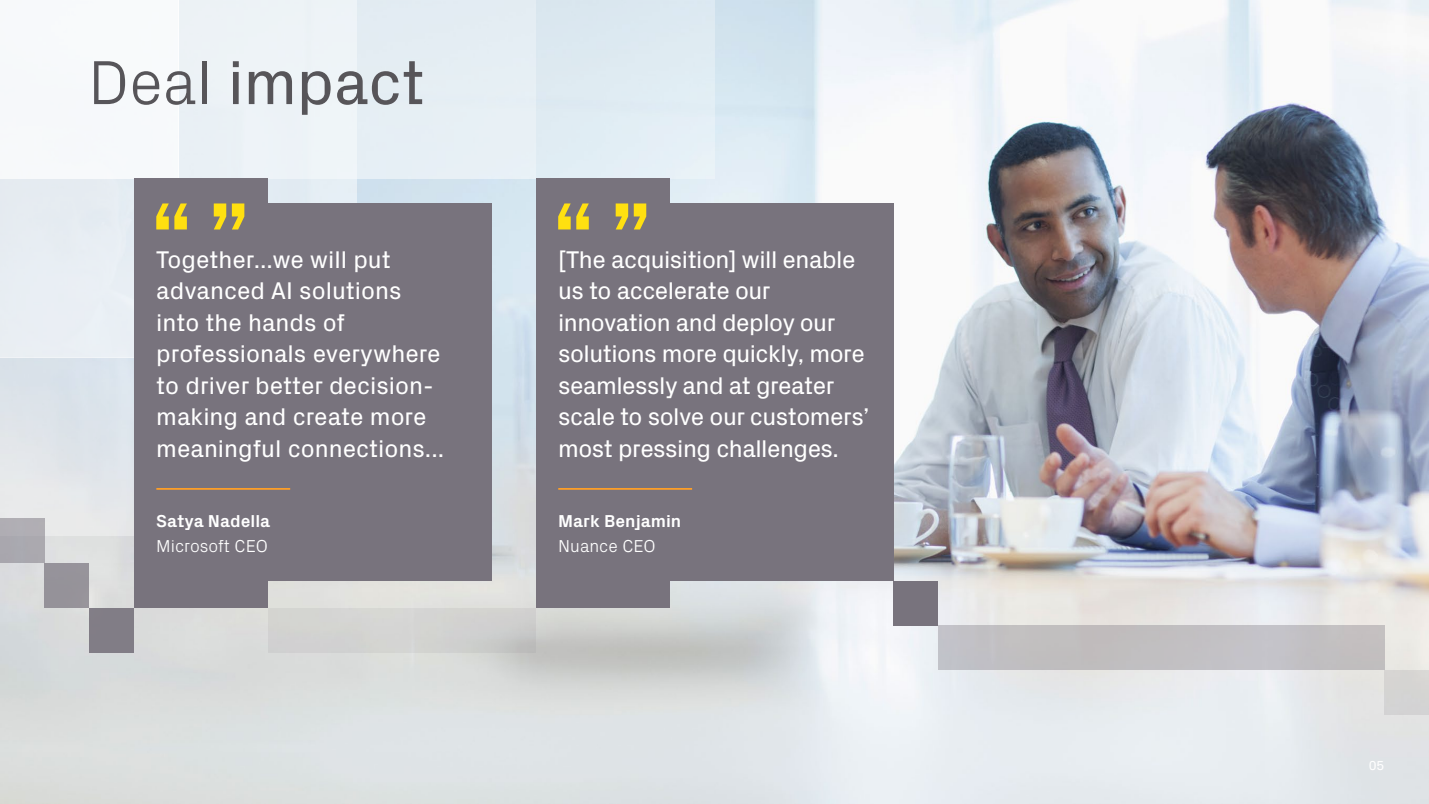
<style>
.page{position:relative;width:1429px;height:804px;background:#fff}
.page>*{position:absolute;margin:0;border:0;box-sizing:border-box;transform-origin:0 0}
.t1{font:63px "Px Grotesk";letter-spacing:-.005em;color:#575559}
.t2{font:24.5px/31.5px "Px Grotesk";letter-spacing:-.02em;color:#fff}
.t3{font:24.5px/31.5px "Px Grotesk";color:#fff}
.t4{font:700 17.5px "Px Grotesk";color:#fff}
.t5{font:300 17.5px "Px Grotesk";color:#fff}
.t6{font:13.12px "Px Grotesk";color:#fff}
.s1{font-weight:300}
</style>
<div class="page">
<img style="left:0;top:0;width:1429px;height:804px">
<div style="left:179px;top:0;width:178px;height:179px;background:#edf3f7"></div>
<div style="left:0;top:179px;width:179px;height:178px;background:#e8eef3"></div>
<div style="left:0;top:357px;width:179px;height:179px;background:#dfe5ea"></div>
<div style="left:179px;top:179px;width:178px;height:178px;background:#e4eef4"></div>
<div style="left:357px;top:0;width:179px;height:179px;background:#e6eef4"></div>
<div style="left:536px;top:0;width:178px;height:179px;background:#dfebf3"></div>
<div style="left:0;top:0;width:179px;height:179px;background:#f7f9fb"></div>
<div style="left:134px;top:203px;width:357px;height:377px;background:#78737d"></div>
<div style="left:536px;top:203px;width:357px;height:377px;background:#78737d"></div>
<div style="left:134px;top:179px;width:134px;height:429px;background:#78737d"></div>
<div style="left:536px;top:179px;width:134px;height:429px;background:#78737d"></div>
<svg style="left:156px;top:203px;width:31px;height:26px"></svg>
<svg style="left:232px;top:203px;width:12px;height:26px"></svg>
<svg style="left:214px;top:203px;width:12px;height:26px"></svg>
<svg style="left:558px;top:203px;width:31px;height:26px"></svg>
<svg style="left:634px;top:203px;width:12px;height:26px"></svg>
<svg style="left:616px;top:203px;width:12px;height:26px"></svg>
<hr style="left:156px;top:488px;width:134px;height:2px;background:#ff9f27">
<hr style="left:558px;top:488px;width:134px;height:2px;background:#ff9f27">
<div style="left:0;top:518px;width:45px;height:45px;background:#aba9b0"></div>
<div style="left:45px;top:563px;width:44px;height:45px;background:#96939a"></div>
<div style="left:89px;top:608px;width:45px;height:44px;background:#817d86"></div>
<div style="left:893px;top:580px;width:45px;height:45px;background:#78737d"></div>
<div style="left:1384px;top:670px;width:45px;height:44px;background:#d4d4d3"></div>
<div style="left:938px;top:625px;width:446px;height:45px;background:#c1bfc1"></div>
<div style="left:268px;top:608px;width:268px;height:44px;background:#d2d3d1"></div>
<h1 class="t1" style="left:88px;top:37px;width:338px"><span class="s1">Deal</span> impact</h1>
<p class="t3" style="left:156px;top:242px;width:289px">Together...we will put advanced AI solutions into the hands of professionals everywhere to driver better decision&shy;making and create more meaningful connections...</p>
<p class="t4" style="left:156px;top:508px;width:115px">Satya Nadella</p>
<p class="t5" style="left:156px;top:533px;width:113px">Microsoft CEO</p>
<p class="t2" style="left:558px;top:242px;width:312px">[The acquisition] will enable us to accelerate our innovation and deploy our solutions more quickly, more seamlessly and at greater scale to solve our customers’ most pressing challenges.</p>
<p class="t4" style="left:558px;top:508px;width:125px">Mark Benjamin</p>
<p class="t5" style="left:558px;top:533px;width:99px">Nuance CEO</p>
<p class="t6" style="left:1369px;top:756px;width:17px">05</p>
</div>
